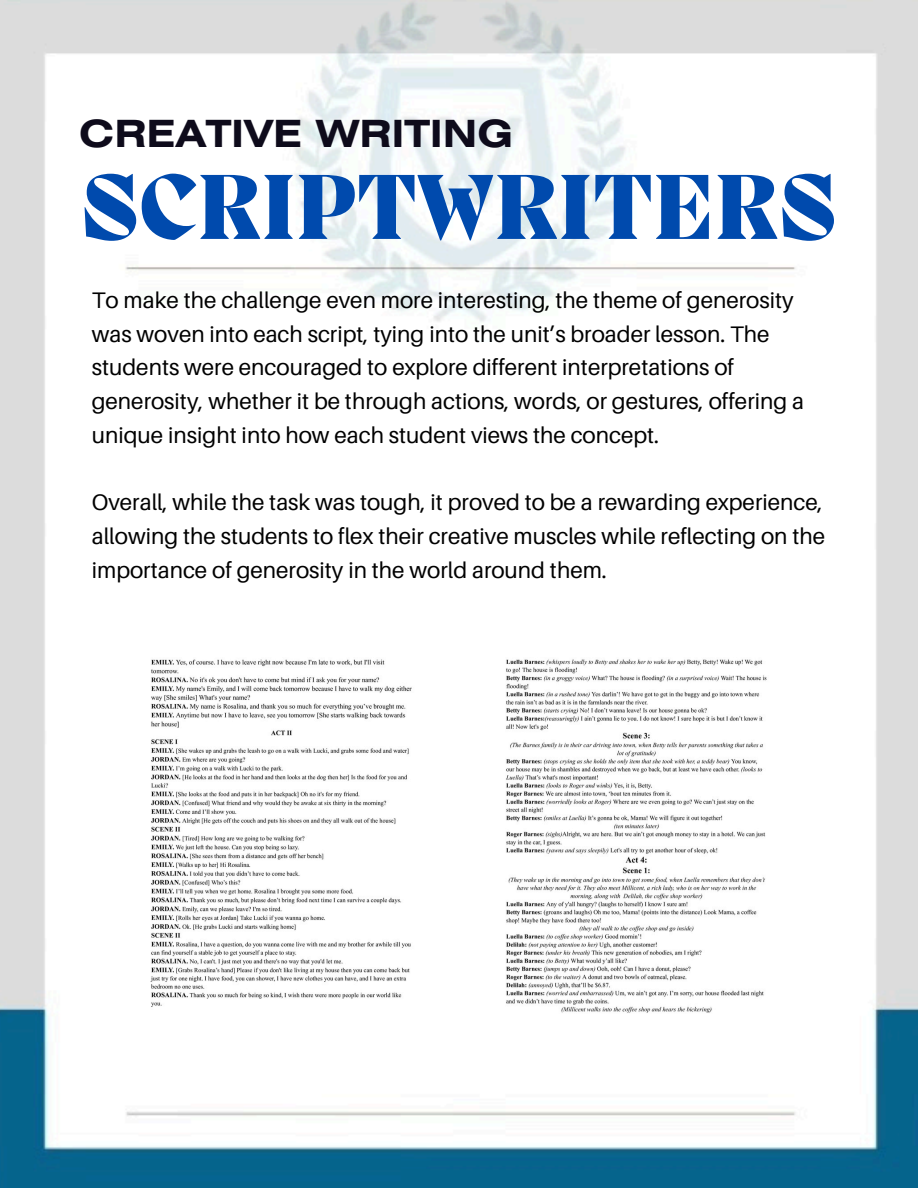
<style>
.page{position:relative;width:918px;height:1188px;background:#fff}
.page>*{position:absolute;margin:0;border:0;box-sizing:border-box;transform-origin:0 0}
.t1{font:800 94.8px "Migra";color:#004aad}
.t2{font:700 37.5px "Helios Ext";color:#0e0b1b}
.t3{font:22.5px/33.8px "Aileron";color:#000}
</style>
<div class="page">
<img style="left:0;top:0;width:918px;height:1188px">
<img style="left:112px;top:618px;width:339px;height:440px">
<img style="left:466px;top:618px;width:340px;height:440px">
<h2 class="t2" style="left:79px;top:120px;width:436px">CREATIVE WRITING</h2>
<h1 class="t1" style="left:81px;top:162px;width:758px">SCRIPTWRITERS</h1>
<p class="t3" style="left:92px;top:283px;width:714px">To make the challenge even more interesting, the theme of generosity was woven into each script, tying into the unit’s broader lesson. The students were encouraged to explore different interpretations of generosity, whether it be through actions, words, or gestures, offering a unique insight into how each student views the concept.</p>
<p class="t3" style="left:92px;top:485px;width:735px;text-align:justify">Overall, while the task was tough, it proved to be a rewarding experience, allowing the students to flex their creative muscles while reflecting on the importance of generosity in the world around them.</p>
</div>
